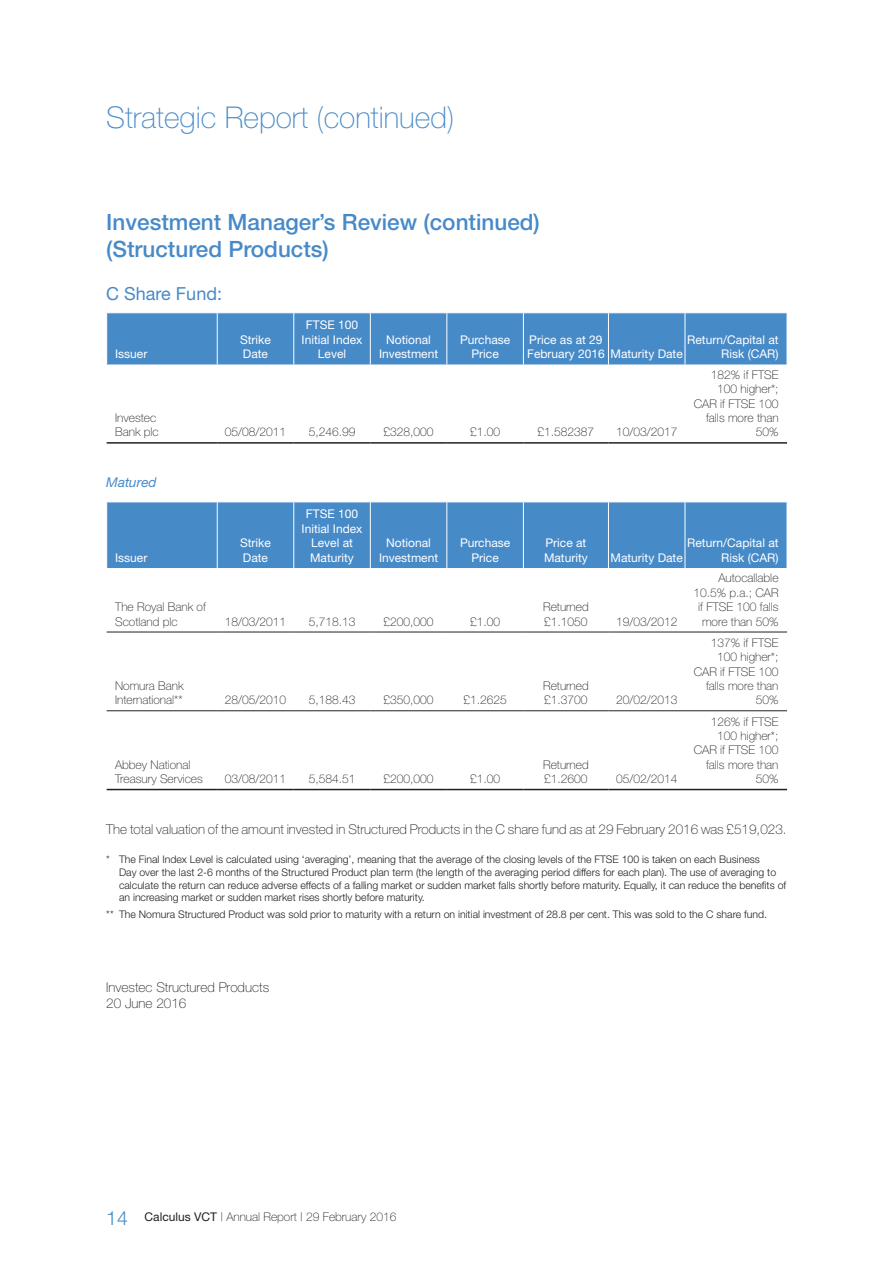
<style>
.page{position:relative;width:893px;height:1263px;background:#fff}
.page>*{position:absolute;margin:0;border:0;box-sizing:border-box;transform-origin:0 0}
.t1{font:100 30px "Helvetica Neue";color:#478ac8}
.t2{font:500 22.5px/27px "Helvetica Neue";color:#478ac8}
.t3{font:18px "Helvetica Neue";color:#478ac8}
.t4{font:100 13.5px/16.2px "Helvetica Neue";color:#231f20}
.t5{font:italic 13.5px "Helvetica Neue";color:#478ac8}
.t6{font:100 12px/14.4px "Helvetica Neue";color:#231f20}
.t7{font:12px/14.4px "Helvetica Neue";color:#fff;text-align:center}
.t8{font:300 10.5px/12.6px "Helvetica Neue";color:#231f20}
.s1{font-weight:300;font-size:19.5px;color:#478ac8}
.s2{font-weight:400}
</style>
<div class="page">
<div style="left:107px;top:313px;width:680px;height:51px;background:#478ac8"></div>
<hr style="left:107px;top:442px;width:110px;height:2px;background:#231f20">
<hr style="left:217px;top:442px;width:77px;height:2px;background:#231f20">
<hr style="left:294px;top:442px;width:76px;height:2px;background:#231f20">
<hr style="left:370px;top:442px;width:77px;height:2px;background:#231f20">
<hr style="left:447px;top:442px;width:76px;height:2px;background:#231f20">
<hr style="left:523px;top:442px;width:85px;height:2px;background:#231f20">
<hr style="left:608px;top:442px;width:77px;height:2px;background:#231f20">
<hr style="left:685px;top:442px;width:102px;height:2px;background:#231f20">
<hr style="left:217px;top:313px;width:1px;height:51px;background:#fff">
<hr style="left:293px;top:313px;width:1px;height:51px;background:#fff">
<hr style="left:370px;top:313px;width:1px;height:51px;background:#fff">
<hr style="left:446px;top:313px;width:1px;height:51px;background:#fff">
<hr style="left:523px;top:313px;width:1px;height:51px;background:#fff">
<hr style="left:608px;top:313px;width:1px;height:51px;background:#fff">
<hr style="left:685px;top:313px;width:1px;height:51px;background:#fff">
<div style="left:107px;top:502px;width:680px;height:66px;background:#478ac8"></div>
<hr style="left:107px;top:789px;width:110px;height:1px;background:#231f20">
<hr style="left:217px;top:789px;width:77px;height:1px;background:#231f20">
<hr style="left:294px;top:789px;width:76px;height:1px;background:#231f20">
<hr style="left:370px;top:789px;width:77px;height:1px;background:#231f20">
<hr style="left:447px;top:789px;width:76px;height:1px;background:#231f20">
<hr style="left:523px;top:789px;width:85px;height:1px;background:#231f20">
<hr style="left:608px;top:789px;width:77px;height:1px;background:#231f20">
<hr style="left:685px;top:789px;width:102px;height:1px;background:#231f20">
<hr style="left:217px;top:502px;width:1px;height:66px;background:#fff">
<hr style="left:293px;top:502px;width:1px;height:66px;background:#fff">
<hr style="left:370px;top:502px;width:1px;height:66px;background:#fff">
<hr style="left:446px;top:502px;width:1px;height:66px;background:#fff">
<hr style="left:523px;top:502px;width:1px;height:66px;background:#fff">
<hr style="left:608px;top:502px;width:1px;height:66px;background:#fff">
<hr style="left:685px;top:502px;width:1px;height:66px;background:#fff">
<hr style="left:107px;top:632px;width:110px;height:1px;background:#231f20">
<hr style="left:217px;top:632px;width:77px;height:1px;background:#231f20">
<hr style="left:294px;top:632px;width:76px;height:1px;background:#231f20">
<hr style="left:370px;top:632px;width:77px;height:1px;background:#231f20">
<hr style="left:447px;top:632px;width:76px;height:1px;background:#231f20">
<hr style="left:523px;top:632px;width:85px;height:1px;background:#231f20">
<hr style="left:608px;top:632px;width:77px;height:1px;background:#231f20">
<hr style="left:685px;top:632px;width:102px;height:1px;background:#231f20">
<hr style="left:107px;top:710px;width:110px;height:1px;background:#231f20">
<hr style="left:217px;top:710px;width:77px;height:1px;background:#231f20">
<hr style="left:294px;top:710px;width:76px;height:1px;background:#231f20">
<hr style="left:370px;top:710px;width:77px;height:1px;background:#231f20">
<hr style="left:447px;top:710px;width:76px;height:1px;background:#231f20">
<hr style="left:523px;top:710px;width:85px;height:1px;background:#231f20">
<hr style="left:608px;top:710px;width:77px;height:1px;background:#231f20">
<hr style="left:685px;top:710px;width:102px;height:1px;background:#231f20">
<h1 class="t1" style="left:106px;top:100px;width:350px">Strategic Report (continued)</h1>
<h2 class="t2" style="left:106px;top:208px;width:435px">Investment Manager’s Review (continued) (Structured Products)</h2>
<h3 class="t3" style="left:106px;top:283px;width:117px">C Share Fund:</h3>
<p class="t7" style="left:115px;top:346px;width:34px">Issuer</p>
<p class="t6" style="left:115px;top:411px;width:45px">Investec<br>Bank plc</p>
<p class="t5" style="left:106px;top:474px;width:52px">Matured</p>
<p class="t7" style="left:115px;top:550px;width:34px">Issuer</p>
<p class="t6" style="left:115px;top:600px;width:92px">The Royal Bank of<br>Scotland plc</p>
<p class="t6" style="left:115px;top:678px;width:70px">Nomura Bank<br>International**</p>
<p class="t6" style="left:115px;top:757px;width:89px">Abbey National<br>Treasury Services</p>
<p class="t7" style="left:240px;top:332px;width:32px;text-align:left">Strike<br>Date</p>
<p class="t7" style="left:302px;top:318px;width:62px">FTSE 100<br>Initial Index<br>Level</p>
<p class="t7" style="left:379px;top:332px;width:61px">Notional<br>Investment</p>
<p class="t7" style="left:460px;top:332px;width:52px">Purchase<br>Price</p>
<p class="t7" style="left:527px;top:332px;width:157px;text-align:left">Price as at 29<br>February 2016 Maturity Date</p>
<p class="t7" style="left:687px;top:332px;width:93px;text-align:right">Return/Capital at<br>Risk (CAR)</p>
<p class="t6" style="left:225px;top:425px;width:63px">05/08/2011</p>
<p class="t6" style="left:309px;top:425px;width:48px">5,246.99</p>
<p class="t6" style="left:384px;top:425px;width:52px">£328,000</p>
<p class="t6" style="left:470px;top:425px;width:32px">£1.00</p>
<p class="t6" style="left:538px;top:425px;width:58px">£1.582387</p>
<p class="t6" style="left:616px;top:425px;width:63px">10/03/2017</p>
<p class="t6" style="left:694px;top:367px;width:86px;text-align:right">182% if FTSE<br>100 higher*;<br>CAR if FTSE 100 falls more than<br>50%</p>
<p class="t7" style="left:240px;top:536px;width:32px;text-align:left">Strike<br>Date</p>
<p class="t7" style="left:302px;top:507px;width:62px">FTSE 100<br>Initial Index<br>Level at<br>Maturity</p>
<p class="t7" style="left:379px;top:536px;width:61px">Notional<br>Investment</p>
<p class="t7" style="left:460px;top:536px;width:52px">Purchase<br>Price</p>
<p class="t7" style="left:544px;top:536px;width:45px;text-align:left">Price at<br>Maturity</p>
<p class="t6" style="left:225px;top:614px;width:63px">18/03/2011</p>
<p class="t6" style="left:309px;top:614px;width:48px">5,718.13</p>
<p class="t6" style="left:384px;top:614px;width:52px">£200,000</p>
<p class="t6" style="left:470px;top:614px;width:32px">£1.00</p>
<p class="t6" style="left:225px;top:693px;width:63px">28/05/2010</p>
<p class="t6" style="left:309px;top:693px;width:48px">5,188.43</p>
<p class="t6" style="left:384px;top:693px;width:52px">£350,000</p>
<p class="t6" style="left:463px;top:693px;width:45px">£1.2625</p>
<p class="t6" style="left:225px;top:772px;width:63px">03/08/2011</p>
<p class="t6" style="left:309px;top:772px;width:48px">5,584.51</p>
<p class="t6" style="left:384px;top:772px;width:52px">£200,000</p>
<p class="t6" style="left:470px;top:772px;width:32px">£1.00</p>
<p class="t6" style="left:543px;top:600px;width:47px">Returned £1.1050</p>
<p class="t6" style="left:543px;top:678px;width:47px">Returned £1.3700</p>
<p class="t6" style="left:543px;top:757px;width:47px">Returned £1.2600</p>
<p class="t7" style="left:687px;top:536px;width:93px;text-align:right">Return/Capital at<br>Risk (CAR)</p>
<p class="t7" style="left:611px;top:550px;width:74px">Maturity Date</p>
<p class="t6" style="left:616px;top:614px;width:63px">19/03/2012</p>
<p class="t6" style="left:616px;top:693px;width:63px">20/02/2013</p>
<p class="t6" style="left:616px;top:772px;width:63px">05/02/2014</p>
<p class="t6" style="left:693px;top:571px;width:87px;text-align:right">Autocallable<br>10.5% p.a.; CAR if FTSE 100 falls more than 50%</p>
<p class="t6" style="left:694px;top:635px;width:86px;text-align:right">137% if FTSE<br>100 higher*;<br>CAR if FTSE 100 falls more than<br>50%</p>
<p class="t6" style="left:694px;top:714px;width:86px;text-align:right">126% if FTSE<br>100 higher*;<br>CAR if FTSE 100 falls more than<br>50%</p>
<p class="t4" style="left:106px;top:821px;width:682px">The total valuation of the amount invested in Structured Products in the C share fund as at 29 February 2016 was £519,023.</p>
<p class="t8" style="left:119px;top:853px;width:669px;text-indent:-13px">* The Final Index Level is calculated using ‘averaging’, meaning that the average of the closing levels of the FTSE 100 is taken on each Business<br>Day over the last 2-6 months of the Structured Product plan term (the length of the averaging period differs for each plan). The use of averaging to calculate the return can reduce adverse effects of a falling market or sudden market falls shortly before maturity. Equally, it can reduce the benefits of an increasing market or sudden market rises shortly before maturity.</p>
<p class="t8" style="left:106px;top:908px;width:662px">** The Nomura Structured Product was sold prior to maturity with a return on initial investment of 28.8 per cent. This was sold to the C share fund.</p>
<p class="t4" style="left:106px;top:979px;width:164px">Investec Structured Products<br>20 June 2016</p>
<p class="t6" style="left:106px;top:1210px;width:292px"><span class="s1">14</span> <span class="s2">Calculus VCT</span> | Annual Report | 29 February 2016</p>
</div>
